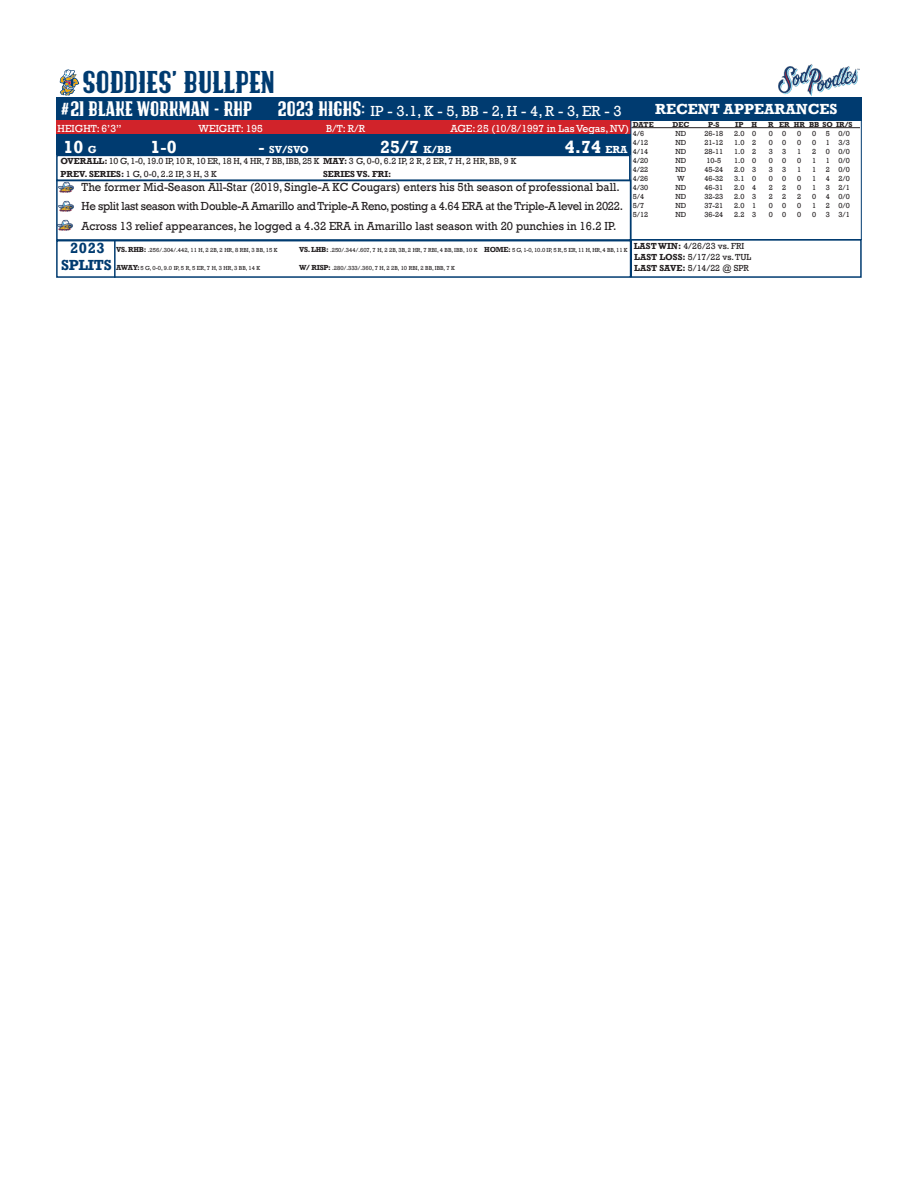
<style>
.page{position:relative;width:918px;height:1188px;background:#fff}
.page>*{position:absolute;margin:0;border:0;box-sizing:border-box;transform-origin:0 0}
.t1{font:31.5px "Amarillo Sod Poodles";color:#003b70}
.bullpen_name_plates{font:21px "Amarillo Sod Poodles";color:#fff}
.t2{font:700 18px "Rockwell";color:#fff}
.t3{font:700 15px "Rockwell";color:#fff}
.t4{font:12px "Rockwell";color:#231f20;scale:.96 1}
.t5{font:12px "Rockwell";letter-spacing:-.03em;color:#231f20;scale:.96 1}
.t6{font:10.5px "Rockwell";color:#fff}
.t7{font:700 10.5px "Rockwell";color:#fff}
.t8{font:9px "Rockwell";color:#231f20}
.t9{font:9px "Rockwell";letter-spacing:-.02em;color:#231f20}
.t10{font:700 9px "Rockwell";color:#231f20}
.t11{font:7.5px "Rockwell";color:#231f20}
.t12{font:700 7.5px "Rockwell";color:#231f20}
.t13{font:6px "Rockwell";color:#231f20}
.s1{font-family:"Rockwell";font-size:15px}
.s2{font-size:10.5px}
.s3{font-size:18px}
.s4{font-weight:700}
.s5{font-weight:700;font-size:15px;color:#003b70}
.s6{font-weight:700;font-size:7.5px}
</style>
<div class="page">
<div style="left:56px;top:97px;width:575px;height:23px;background:#003b70"></div>
<div style="left:56px;top:120px;width:575px;height:14px;background:#d1232a"></div>
<div style="left:631px;top:97px;width:231px;height:24px;background:#003b70"></div>
<div style="left:56px;top:135px;width:575px;height:20px;background:#003b70"></div>
<div style="left:56px;top:155px;width:575px;height:26px;border:2px solid #003b70"></div>
<hr style="left:631px;top:127px;width:229px;height:1px;background:#231f20">
<div style="left:631px;top:120px;width:231px;height:120px;border:1px solid #003b70"></div>
<div style="left:56px;top:180px;width:575px;height:61px;border:2px solid #003b70"></div>
<div style="left:56px;top:240px;width:575px;height:38px;border:2px solid #003b70"></div>
<hr style="left:114px;top:241px;width:2px;height:37px;background:#003b70">
<img style="left:57px;top:218px;width:16px;height:13px">
<img style="left:57px;top:200px;width:17px;height:13px">
<img style="left:57px;top:180px;width:18px;height:13px">
<div style="left:631px;top:239px;width:231px;height:39px;border:2px solid #003b70"></div>
<img style="left:778px;top:64px;width:82px;height:32px">
<svg style="left:59px;top:69px;width:20px;height:27px"></svg>
<p class="t1" style="left:83px;top:68px;width:194px">SODDIES’ BULLPEN</p>
<p class="bullpen_name_plates" style="left:61px;top:99px;width:563px">#21 BLAKE WORKMAN - RHP 2023 HIGHS: <span class="s1">IP - 3.1, K - 5, BB - 2, H - 4, R - 3, ER - 3</span></p>
<p class="t6" style="left:58px;top:122px;width:65px">HEIGHT: 6’3”</p>
<p class="t6" style="left:199px;top:122px;width:66px">WEIGHT: 195</p>
<p class="t6" style="left:326px;top:122px;width:40px">B/T: R/R</p>
<p class="t6" style="left:450px;top:122px;width:180px">AGE: 25 (10/8/1997 in Las Vegas, NV)</p>
<p class="t3" style="left:655px;top:100px;width:184px">RECENT APPEARANCES</p>
<p class="t12" style="left:633px;top:120px;width:22px">DATE</p>
<p class="t12" style="left:672px;top:120px;width:18px">DEC</p>
<p class="t12" style="left:708px;top:120px;width:13px">P-S</p>
<p class="t12" style="left:735px;top:120px;width:23px">IP H</p>
<p class="t12" style="left:768px;top:120px;width:86px">R ER HR BB SO IR/S</p>
<p class="t11" style="left:633px;top:129px;width:13px">4/6</p>
<p class="t11" style="left:675px;top:129px;width:12px">ND</p>
<p class="t11" style="left:704px;top:129px;width:20px">26-18</p>
<p class="t11" style="left:734px;top:129px;width:24px">2.0 0</p>
<p class="t11" style="left:769px;top:129px;width:6px">0</p>
<p class="t11" style="left:782px;top:129px;width:6px">0</p>
<p class="t11" style="left:797px;top:129px;width:6px">0</p>
<p class="t11" style="left:812px;top:129px;width:6px">0</p>
<p class="t11" style="left:826px;top:129px;width:26px">5 0/0</p>
<p class="t11" style="left:633px;top:138px;width:17px">4/12</p>
<p class="t11" style="left:675px;top:138px;width:12px">ND</p>
<p class="t11" style="left:704px;top:138px;width:20px">21-12</p>
<p class="t11" style="left:734px;top:138px;width:24px">1.0 2</p>
<p class="t11" style="left:769px;top:138px;width:6px">0</p>
<p class="t11" style="left:782px;top:138px;width:6px">0</p>
<p class="t11" style="left:797px;top:138px;width:6px">0</p>
<p class="t11" style="left:812px;top:138px;width:6px">0</p>
<p class="t11" style="left:826px;top:138px;width:26px">1 3/3</p>
<p class="t11" style="left:633px;top:147px;width:17px">4/14</p>
<p class="t11" style="left:675px;top:147px;width:12px">ND</p>
<p class="t11" style="left:704px;top:147px;width:20px">28-11</p>
<p class="t11" style="left:734px;top:147px;width:24px">1.0 2</p>
<p class="t11" style="left:769px;top:147px;width:6px">3</p>
<p class="t11" style="left:782px;top:147px;width:6px">3</p>
<p class="t11" style="left:797px;top:147px;width:6px">1</p>
<p class="t11" style="left:812px;top:147px;width:6px">2</p>
<p class="t11" style="left:826px;top:147px;width:26px">0 0/0</p>
<p class="t11" style="left:633px;top:156px;width:17px">4/20</p>
<p class="t11" style="left:675px;top:156px;width:12px">ND</p>
<p class="t11" style="left:706px;top:156px;width:16px">10-5</p>
<p class="t11" style="left:734px;top:156px;width:24px">1.0 0</p>
<p class="t11" style="left:769px;top:156px;width:6px">0</p>
<p class="t11" style="left:782px;top:156px;width:6px">0</p>
<p class="t11" style="left:797px;top:156px;width:6px">0</p>
<p class="t11" style="left:812px;top:156px;width:6px">1</p>
<p class="t11" style="left:826px;top:156px;width:26px">1 0/0</p>
<p class="t11" style="left:633px;top:165px;width:17px">4/22</p>
<p class="t11" style="left:675px;top:165px;width:12px">ND</p>
<p class="t11" style="left:704px;top:165px;width:20px">45-24</p>
<p class="t11" style="left:734px;top:165px;width:24px">2.0 3</p>
<p class="t11" style="left:769px;top:165px;width:6px">3</p>
<p class="t11" style="left:782px;top:165px;width:6px">3</p>
<p class="t11" style="left:797px;top:165px;width:6px">1</p>
<p class="t11" style="left:812px;top:165px;width:6px">1</p>
<p class="t11" style="left:826px;top:165px;width:26px">2 0/0</p>
<p class="t11" style="left:633px;top:174px;width:17px">4/26</p>
<p class="t11" style="left:677px;top:174px;width:9px">W</p>
<p class="t11" style="left:704px;top:174px;width:20px">46-32</p>
<p class="t11" style="left:734px;top:174px;width:24px">3.1 0</p>
<p class="t11" style="left:769px;top:174px;width:6px">0</p>
<p class="t11" style="left:782px;top:174px;width:6px">0</p>
<p class="t11" style="left:797px;top:174px;width:6px">0</p>
<p class="t11" style="left:812px;top:174px;width:6px">1</p>
<p class="t11" style="left:826px;top:174px;width:26px">4 2/0</p>
<p class="t11" style="left:633px;top:183px;width:17px">4/30</p>
<p class="t11" style="left:675px;top:183px;width:12px">ND</p>
<p class="t11" style="left:704px;top:183px;width:20px">46-31</p>
<p class="t11" style="left:734px;top:183px;width:24px">2.0 4</p>
<p class="t11" style="left:769px;top:183px;width:6px">2</p>
<p class="t11" style="left:782px;top:183px;width:6px">2</p>
<p class="t11" style="left:797px;top:183px;width:6px">0</p>
<p class="t11" style="left:812px;top:183px;width:6px">1</p>
<p class="t11" style="left:826px;top:183px;width:26px">3 2/1</p>
<p class="t11" style="left:633px;top:192px;width:13px">5/4</p>
<p class="t11" style="left:675px;top:192px;width:12px">ND</p>
<p class="t11" style="left:704px;top:192px;width:20px">32-23</p>
<p class="t11" style="left:734px;top:192px;width:24px">2.0 3</p>
<p class="t11" style="left:769px;top:192px;width:6px">2</p>
<p class="t11" style="left:782px;top:192px;width:6px">2</p>
<p class="t11" style="left:797px;top:192px;width:6px">2</p>
<p class="t11" style="left:812px;top:192px;width:6px">0</p>
<p class="t11" style="left:826px;top:192px;width:26px">4 0/0</p>
<p class="t11" style="left:633px;top:201px;width:13px">5/7</p>
<p class="t11" style="left:675px;top:201px;width:12px">ND</p>
<p class="t11" style="left:704px;top:201px;width:20px">37-21</p>
<p class="t11" style="left:734px;top:201px;width:24px">2.0 1</p>
<p class="t11" style="left:769px;top:201px;width:6px">0</p>
<p class="t11" style="left:782px;top:201px;width:6px">0</p>
<p class="t11" style="left:797px;top:201px;width:6px">0</p>
<p class="t11" style="left:812px;top:201px;width:6px">1</p>
<p class="t11" style="left:826px;top:201px;width:26px">2 0/0</p>
<p class="t11" style="left:633px;top:210px;width:17px">5/12</p>
<p class="t11" style="left:675px;top:210px;width:12px">ND</p>
<p class="t11" style="left:704px;top:210px;width:20px">36-24</p>
<p class="t11" style="left:734px;top:210px;width:24px">2.2 3</p>
<p class="t11" style="left:769px;top:210px;width:6px">0</p>
<p class="t11" style="left:782px;top:210px;width:6px">0</p>
<p class="t11" style="left:797px;top:210px;width:6px">0</p>
<p class="t11" style="left:812px;top:210px;width:6px">0</p>
<p class="t11" style="left:826px;top:210px;width:26px">3 3/1</p>
<p class="t2" style="left:64px;top:136px;width:35px">10 <span class="s2">G</span></p>
<p class="t2" style="left:151px;top:136px;width:28px">1-0</p>
<p class="t7" style="left:259px;top:143px;width:52px"><span class="s3">-</span> SV/SVO</p>
<p class="t2" style="left:380px;top:136px;width:73px">25/7 <span class="s2">K/BB</span></p>
<p class="t2" style="left:565px;top:136px;width:64px">4.74 <span class="s2">ERA</span></p>
<p class="t9" style="left:61px;top:156px;width:457px"><span class="s4">OVERALL:</span> 10 G, 1-0, 19.0 IP, 10 R, 10 ER, 18 H, 4 HR, 7 BB, IBB, 25 K <span class="s4">MAY:</span> 3 G, 0-0, 6.2 IP, 2 R, 2 ER, 7 H, 2 HR, BB, 9 K</p>
<p class="t8" style="left:61px;top:169px;width:158px"><span class="s4">PREV. SERIES:</span> 1 G, 0-0, 2.2 IP, 3 H, 3 K</p>
<p class="t10" style="left:323px;top:169px;width:70px">SERIES VS. FRI:</p>
<p class="t4" style="left:82px;top:180px;width:562px">The former Mid-Season All-Star (2019, Single-A KC Cougars) enters his 5th season of professional ball.</p>
<p class="t5" style="left:82px;top:199px;width:565px">He split last season with Double-A Amarillo and Triple-A Reno, posting a 4.64 ERA at the Triple-A level in 2022.</p>
<p class="t4" style="left:82px;top:219px;width:558px">Across 13 relief appearances, he logged a 4.32 ERA in Amarillo last season with 20 punchies in 16.2 IP.</p>
<p class="t13" style="left:70px;top:246px;width:209px"><span class="s5">2023</span> <span class="s6">VS. RHB:</span> .256/.304/.442, 11 H, 2 2B, 2 HR, 8 RBI, 3 BB, 15 K</p>
<p class="t13" style="left:299px;top:246px;width:330px"><span class="s6">VS. LHB:</span> .250/.344/.607, 7 H, 2 2B, 3B, 2 HR, 7 RBI, 4 BB, IBB, 10 K <span class="s6">HOME:</span> 5 G, 1-0, 10.0 IP, 5 R, 5 ER, 11 H, HR, 4 BB, 11 K</p>
<p class="t13" style="left:61px;top:264px;width:201px"><span class="s5">SPLITS</span> <span class="s6">AWAY:</span> 5 G, 0-0, 9.0 IP, 5 R, 5 ER, 7 H, 3 HR, 3 BB, 14 K</p>
<p class="t13" style="left:299px;top:264px;width:157px"><span class="s6">W/ RISP:</span> .280/.333/.360, 7 H, 2 2B, 10 RBI, 2 BB, IBB, 7 K</p>
<p class="t8" style="left:634px;top:241px;width:112px"><span class="s4">LAST WIN:</span> 4/26/23 vs. FRI</p>
<p class="t8" style="left:634px;top:252px;width:118px"><span class="s4">LAST LOSS:</span> 5/17/22 vs. TUL</p>
<p class="t8" style="left:634px;top:263px;width:116px"><span class="s4">LAST SAVE:</span> 5/14/22 @ SPR</p>
</div>
